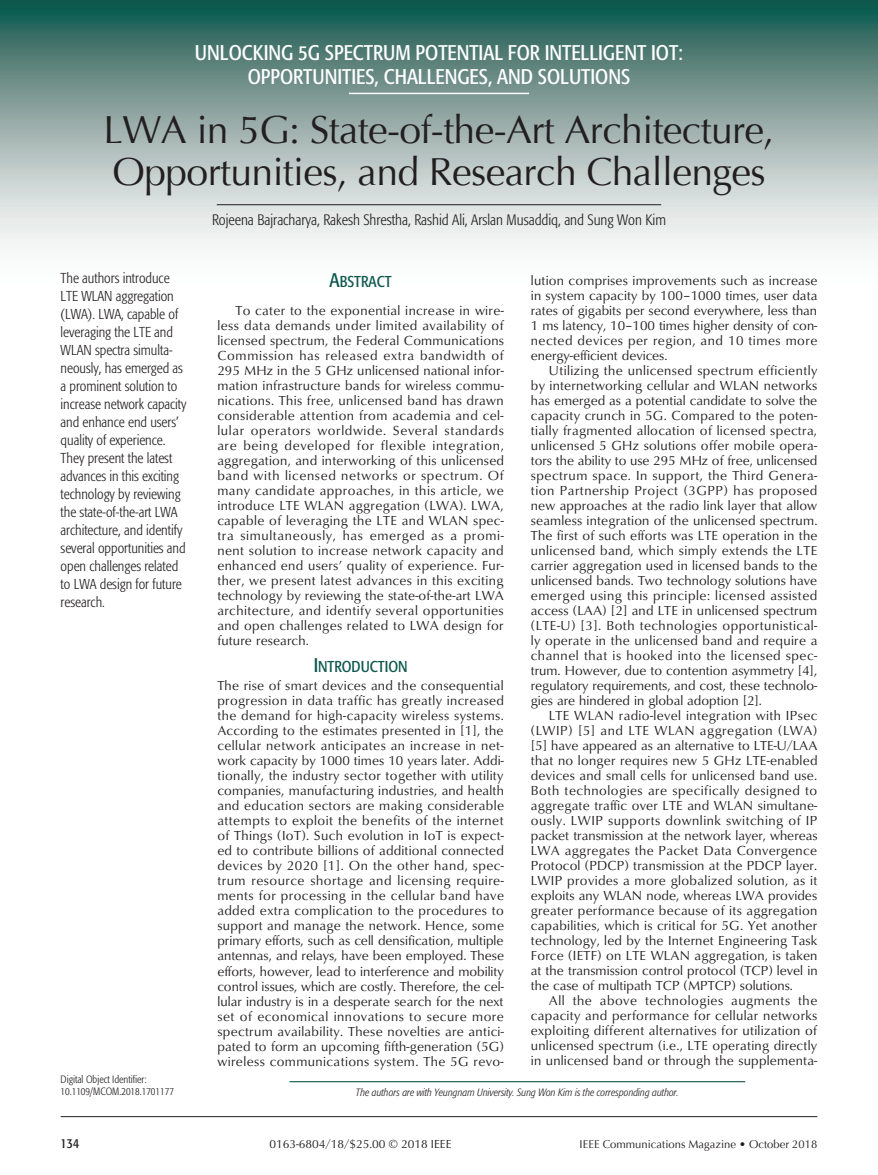
<style>
.page{position:relative;width:878px;height:1175px;background:#fff}
.page>*{position:absolute;margin:0;border:0;box-sizing:border-box;transform-origin:0 0}
.t1{font:39px/42px "Optima";letter-spacing:-.015em;color:#231f20}
.t2{font:condensed 21px/24px "Formata";color:#fff;text-align:center}
.t3{font:15.6px "Formata Condensed SC800";color:#0e584e}
.t4{font:300 condensed 15px "Formata";color:#231f20}
.t5{font:300 condensed 14.25px/18px "Formata";color:#231f20}
.t6{font:13.5px/15px "Classico URW";letter-spacing:.015em;color:#231f20;text-align:justify}
.t7{font:13.5px "Formata Condensed SC800";color:#231f20}
.t8{font:12px "Classico URW Reg SC800";color:#231f20}
.t9{font:11.25px "Optima";color:#231f20}
.t10{font:italic 300 condensed 10.5px "Formata";color:#231f20}
.t11{font:300 condensed 10.5px/12px "Formata";color:#231f20}
.s1{font-size:19.5px}
</style>
<div class="page">
<svg style="left:0;top:0;width:877px;height:249px;background:#90aba6"></svg>
<hr style="left:61px;top:1115px;width:756px;height:1px;background:#231f20">
<hr style="left:217px;top:204px;width:444px;height:1px;background:#231f20">
<hr style="left:349px;top:93px;width:180px;height:1px;background:#fff">
<hr style="left:289px;top:1080px;width:456px;height:1px;background:#0e584e">
<h2 class="t2" style="left:195px;top:40px;width:489px">UNLOCKING 5G SPECTRUM POTENTIAL FOR INTELLIGENT IOT:<br>OPPORTUNITIES, CHALLENGES, AND SOLUTIONS</h2>
<h1 class="t1" style="left:104px;top:109px;width:672px">LWA in 5G: State-of-the-Art Architecture,<br>Opportunities, and Research Challenges</h1>
<p class="t5" style="left:61px;top:269px;width:127px">The authors introduce<br>LTE WLAN aggregation (LWA). LWA, capable of leveraging the LTE and<br>WLAN spectra simulta&shy;neously, has emerged as a prominent solution to increase network capacity and enhance end users’ quality of experience.<br>They present the latest advances in this exciting technology by reviewing the state-of-the-art LWA architecture, and identify several opportunities and open challenges related to LWA design for future research.</p>
<p class="t11" style="left:61px;top:1073px;width:115px">Digital Object Identifier:<br>10.1109/MCOM.2018.1701177</p>
<p class="t4" style="left:212px;top:211px;width:455px">Rojeena Bajracharya, Rakesh Shrestha, Rashid Ali, Arslan Musaddiq, and Sung Won Kim</p>
<p class="t3" style="left:329px;top:272px;width:64px"><span class="s1">A</span>BSTRACT</p>
<p class="t6" style="left:217px;top:302px;width:288px;text-indent:18px">To cater to the exponential increase in wire&shy;less data demands under limited availability of licensed spectrum, the Federal Communications Commission has released extra bandwidth of 295 MHz in the 5 GHz unlicensed national infor&shy;mation infrastructure bands for wireless commu&shy;nications. This free, unlicensed band has drawn considerable attention from academia and cel&shy;lular operators worldwide. Several standards are being developed for flexible integration, aggregation, and interworking of this unlicensed band with licensed networks or spectrum. Of many candidate approaches, in this article, we introduce LTE WLAN aggregation (LWA). LWA, capable of leveraging the LTE and WLAN spec&shy;tra simultaneously, has emerged as a promi&shy;nent solution to increase network capacity and enhanced end users’ quality of experience. Fur&shy;ther, we present latest advances in this exciting technology by reviewing the state-of-the-art LWA architecture, and identify several opportunities and open challenges related to LWA design for future research.</p>
<p class="t3" style="left:313px;top:657px;width:95px"><span class="s1">I</span>NTRODUCTION</p>
<p class="t6" style="left:217px;top:677px;width:288px">The rise of smart devices and the consequential progression in data traffic has greatly increased the demand for high-capacity wireless systems.<br>According to the estimates presented in [1], the cellular network anticipates an increase in net&shy;work capacity by 1000 times 10 years later. Addi&shy;tionally, the industry sector together with utility companies, manufacturing industries, and health and education sectors are making considerable attempts to exploit the benefits of the internet of Things (IoT). Such evolution in IoT is expect&shy;ed to contribute billions of additional connected devices by 2020 [1]. On the other hand, spec&shy;trum resource shortage and licensing require&shy;ments for processing in the cellular band have added extra complication to the procedures to support and manage the network. Hence, some primary efforts, such as cell densification, multiple antennas, and relays, have been employed. These efforts, however, lead to interference and mobility control issues, which are costly. Therefore, the cel&shy;lular industry is in a desperate search for the next set of economical innovations to secure more spectrum availability. These novelties are antici&shy;pated to form an upcoming fifth-generation (5G) wireless communications system. The 5G revo-</p>
<p class="t6" style="left:530px;top:272px;width:288px">lution comprises improvements such as increase in system capacity by 100–1000 times, user data rates of gigabits per second everywhere, less than 1 ms latency, 10–100 times higher density of con&shy;nected devices per region, and 10 times more energy-efficient devices.</p>
<p class="t6" style="left:530px;top:362px;width:288px;text-indent:18px">Utilizing the unlicensed spectrum efficiently by internetworking cellular and WLAN networks has emerged as a potential candidate to solve the capacity crunch in 5G. Compared to the poten&shy;tially fragmented allocation of licensed spectra, unlicensed 5 GHz solutions offer mobile opera&shy;tors the ability to use 295 MHz of free, unlicensed spectrum space. In support, the Third Genera&shy;tion Partnership Project (3GPP) has proposed new approaches at the radio link layer that allow seamless integration of the unlicensed spectrum.<br>The first of such efforts was LTE operation in the unlicensed band, which simply extends the LTE carrier aggregation used in licensed bands to the unlicensed bands. Two technology solutions have emerged using this principle: licensed assisted access (LAA) [2] and LTE in unlicensed spectrum (LTE-U) [3]. Both technologies opportunistical&shy;ly operate in the unlicensed band and require a channel that is hooked into the licensed spec&shy;trum. However, due to contention asymmetry [4], regulatory requirements, and cost, these technolo&shy;gies are hindered in global adoption [2].</p>
<p class="t6" style="left:530px;top:707px;width:288px;text-indent:18px">LTE WLAN radio-level integration with IPsec (LWIP) [5] and LTE WLAN aggregation (LWA) [5] have appeared as an alternative to LTE-U/LAA that no longer requires new 5 GHz LTE-enabled devices and small cells for unlicensed band use.<br>Both technologies are specifically designed to aggregate traffic over LTE and WLAN simultane&shy;ously. LWIP supports downlink switching of IP packet transmission at the network layer, whereas LWA aggregates the Packet Data Convergence Protocol (PDCP) transmission at the PDCP layer.<br>LWIP provides a more globalized solution, as it exploits any WLAN node, whereas LWA provides greater performance because of its aggregation capabilities, which is critical for 5G. Yet another technology, led by the Internet Engineering Task Force (IETF) on LTE WLAN aggregation, is taken at the transmission control protocol (TCP) level in the case of multipath TCP (MPTCP) solutions.</p>
<p class="t6" style="left:530px;top:992px;width:288px;text-indent:18px">All the above technologies augments the capacity and performance for cellular networks exploiting different alternatives for utilization of unlicensed spectrum (i.e., LTE operating directly in unlicensed band or through the supplementa-</p>
<p class="t10" style="left:356px;top:1085px;width:324px">The authors are with Yeungnam University. Sung Won Kim is the corresponding author.</p>
<p class="t7" style="left:61px;top:1134px;width:20px">134</p>
<p class="t8" style="left:269px;top:1135px;width:183px">0163-6804/18/$25.00 © 2018 IEEE</p>
<p class="t9" style="left:579px;top:1137px;width:239px">IEEE Communications Magazine • October 2018</p>
</div>
